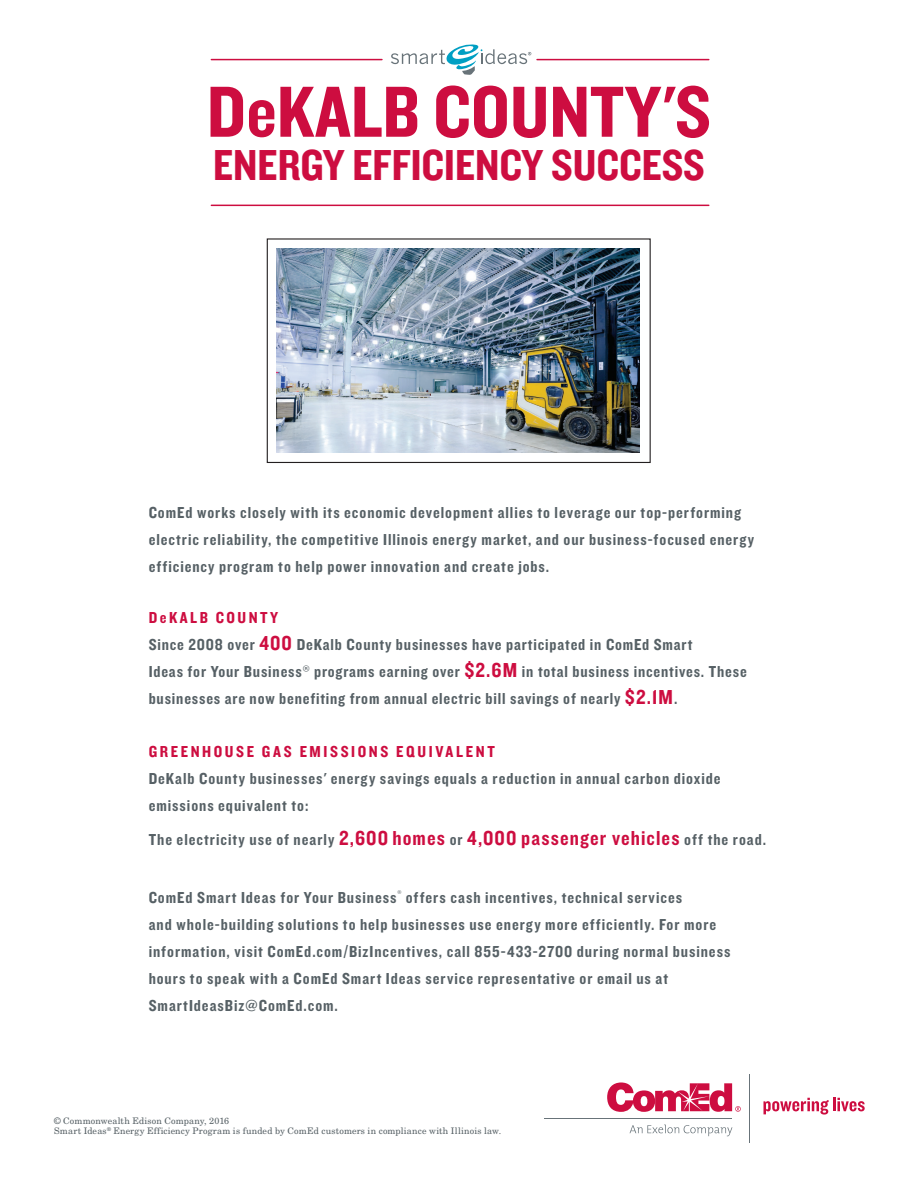
<style>
.page{position:relative;width:918px;height:1188px;background:#fff}
.page>*{position:absolute;margin:0;border:0;box-sizing:border-box;transform-origin:0 0}
.t1{font:75px "Knockout 50 Welterweight";color:#cd0d40}
.t2{font:45px "Knockout 50 Welterweight";color:#cd0d40}
.t3{font:16.5px/27px "Knockout 50 Welterweight";letter-spacing:.055em;color:#566065}
.Teal_subheads_11pt{font:16.5px "Knockout 50 Welterweight";letter-spacing:.155em;color:#cd0d40}
.t4{font:9px "New Century Schlbk LT Std";letter-spacing:.02em;color:#566065}
.s1{font-size:21px;color:#cd0d40}
</style>
<div class="page">
<div style="left:267px;top:238px;width:384px;height:225px;border:1px solid #231f20"></div>
<img style="left:277px;top:249px;width:363px;height:203px">
<svg style="left:630px;top:1125px;width:102px;height:11px"></svg>
<hr style="left:545px;top:1118px;width:187px;height:1px;background:#687379">
<hr style="left:749px;top:1074px;width:1px;height:68px;background:#687379">
<svg style="left:607px;top:1082px;width:134px;height:30px"></svg>
<svg style="left:763px;top:1098px;width:102px;height:17px"></svg>
<svg style="left:391px;top:45px;width:140px;height:30px"></svg>
<hr style="left:211px;top:59px;width:171px;height:1px;background:#cd0d40">
<hr style="left:537px;top:59px;width:172px;height:1px;background:#cd0d40">
<hr style="left:211px;top:205px;width:498px;height:1px;background:#cd0d40">
<p class="t1" style="left:207px;top:62px;width:506px">DeKALB COUNTY'S</p>
<p class="t2" style="left:213px;top:136px;width:493px">ENERGY EFFICIENCY SUCCESS</p>
<p class="t3" style="left:149px;top:498px;width:607px">ComEd works closely with its economic development allies to leverage our top-performing electric reliability, the competitive Illinois energy market, and our business-focused energy efficiency program to help power innovation and create jobs.</p>
<p class="Teal_subheads_11pt" style="left:149px;top:607px;width:131px">DeKALB COUNTY</p>
<p class="t3" style="left:149px;top:631px;width:600px">Since 2008 over <span class="s1">400</span> DeKalb County businesses have participated in ComEd Smart<br>Ideas for Your Business® programs earning over <span class="s1">$2.6M</span> in total business incentives. These businesses are now benefiting from annual electric bill savings of nearly <span class="s1">$2.1M</span>.</p>
<p class="Teal_subheads_11pt" style="left:149px;top:741px;width:348px">GREENHOUSE GAS EMISSIONS EQUIVALENT</p>
<p class="t3" style="left:149px;top:765px;width:574px">DeKalb County businesses' energy savings equals a reduction in annual carbon dioxide emissions equivalent to:</p>
<p class="t3" style="left:149px;top:825px;width:619px">The electricity use of nearly <span class="s1">2,600 homes</span> or <span class="s1">4,000 passenger vehicles</span> off the road.</p>
<p class="t3" style="left:149px;top:883px;width:583px">ComEd Smart Ideas for Your Business<sup>®</sup> offers cash incentives, technical services<br>and whole-building solutions to help businesses use energy more efficiently. For more information, visit ComEd.com/BizIncentives, call 855-433-2700 during normal business hours to speak with a ComEd Smart Ideas service representative or email us at SmartIdeasBiz@ComEd.com.</p>
<p class="t4" style="left:54px;top:1115px;width:177px">© Commonwealth Edison Company, 2016</p>
<p class="t4" style="left:54px;top:1125px;width:449px">Smart Ideas<sup>®</sup> Energy Efficiency Program is funded by ComEd customers in compliance with Illinois law.</p>
</div>
